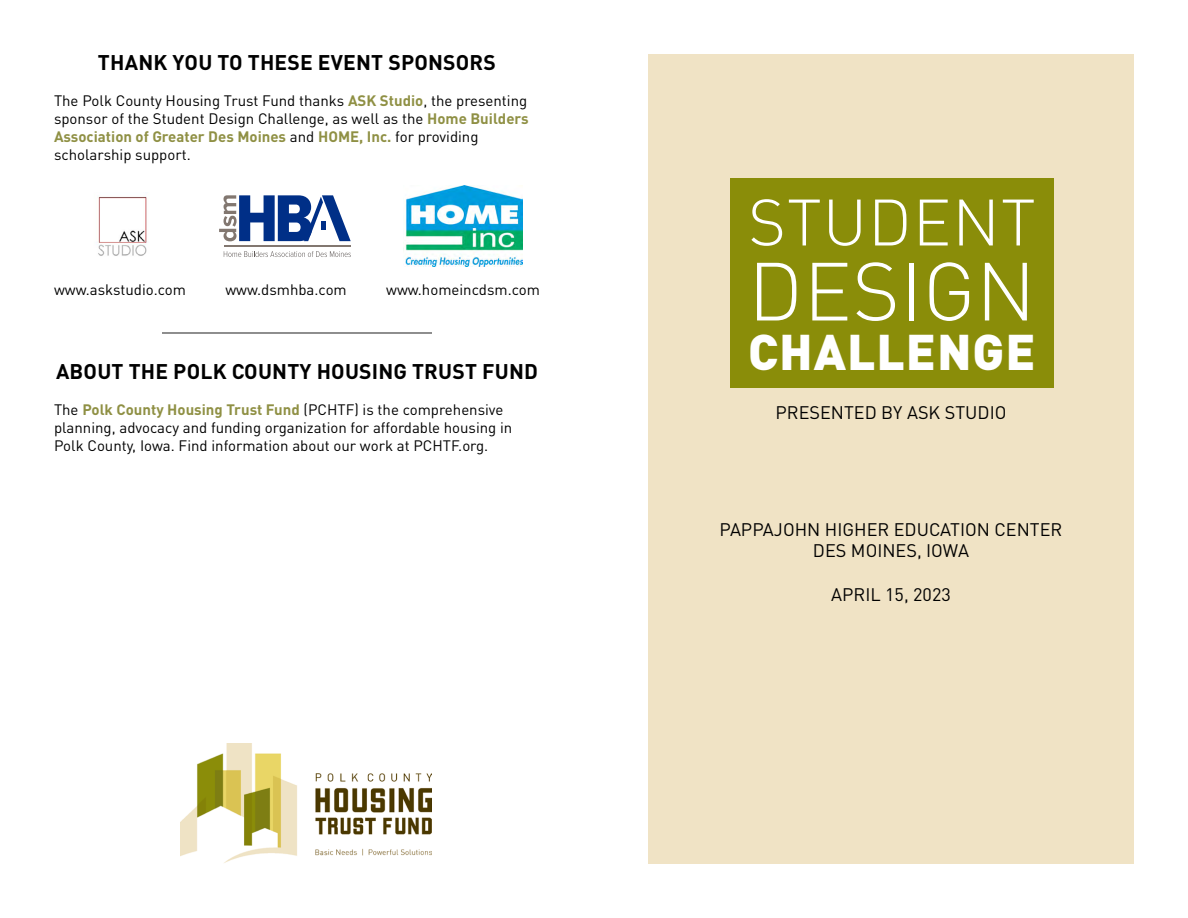
<style>
.page{position:relative;width:1188px;height:918px;background:#fff}
.page>*{position:absolute;margin:0;border:0;box-sizing:border-box;transform-origin:0 0}
.t1{font:300 81px "DIN Pro";letter-spacing:.005em;color:#fff}
.t2{font:300 64.5px "DIN Pro";letter-spacing:.015em;color:#fff}
.t3{font:900 49.5px "DIN Pro";letter-spacing:.02em;color:#fff}
.t4{font:700 21px "DIN Pro";letter-spacing:.01em;color:#000}
.t5{font:18px/21.6px "DIN Pro";color:#000;text-align:center}
.t6{font:15px/18px "DIN Pro";color:#000}
.s1{font-weight:700;color:#8f9044}
</style>
<div class="page">
<div style="left:648px;top:54px;width:486px;height:810px;background:#f0e3c5"></div>
<div style="left:730px;top:178px;width:324px;height:210px;background:#8a8d09"></div>
<hr style="left:162px;top:332px;width:270px;height:2px;background:#6a6a6a">
<img style="left:98px;top:192px;width:50px;height:64px">
<svg style="left:219px;top:195px;width:132px;height:46px"></svg>
<svg style="left:224px;top:251px;width:127px;height:6px"></svg>
<hr style="left:224px;top:245px;width:127px;height:2px;background:#827770">
<img style="left:403px;top:186px;width:120px;height:81px">
<img style="left:180px;top:744px;width:251px;height:119px">
<h3 class="t4" style="left:98px;top:48px;width:400px">THANK YOU TO THESE EVENT SPONSORS</h3>
<p class="t6" style="left:54px;top:91px;width:476px">The Polk County Housing Trust Fund thanks <span class="s1">ASK Studio</span>, the presenting sponsor of the Student Design Challenge, as well as the <span class="s1">Home Builders Association of Greater Des Moines</span> and <span class="s1">HOME, Inc.</span> for providing scholarship support.</p>
<h2 class="t2" style="left:748px;top:178px;width:289px">STUDENT</h2>
<h1 class="t1" style="left:748px;top:236px;width:289px">DESIGN</h1>
<h3 class="t3" style="left:748px;top:318px;width:289px">CHALLENGE</h3>
<p class="t6" style="left:54px;top:280px;width:134px">www.askstudio.com</p>
<p class="t6" style="left:225px;top:280px;width:123px">www.dsmhba.com</p>
<p class="t6" style="left:386px;top:280px;width:155px">www.homeincdsm.com</p>
<h3 class="t4" style="left:56px;top:357px;width:483px">ABOUT THE POLK COUNTY HOUSING TRUST FUND</h3>
<p class="t6" style="left:54px;top:400px;width:460px">The <span class="s1">Polk County Housing Trust Fund</span> (PCHTF) is the comprehensive planning, advocacy and funding organization for affordable housing in<br>Polk County, Iowa. Find information about our work at PCHTF.org.</p>
<p class="t5" style="left:776px;top:401px;width:232px">PRESENTED BY ASK STUDIO</p>
<p class="t5" style="left:720px;top:518px;width:344px">PAPPAJOHN HIGHER EDUCATION CENTER<br>DES MOINES, IOWA</p>
<p class="t5" style="left:831px;top:583px;width:121px">APRIL 15, 2023</p>
</div>
